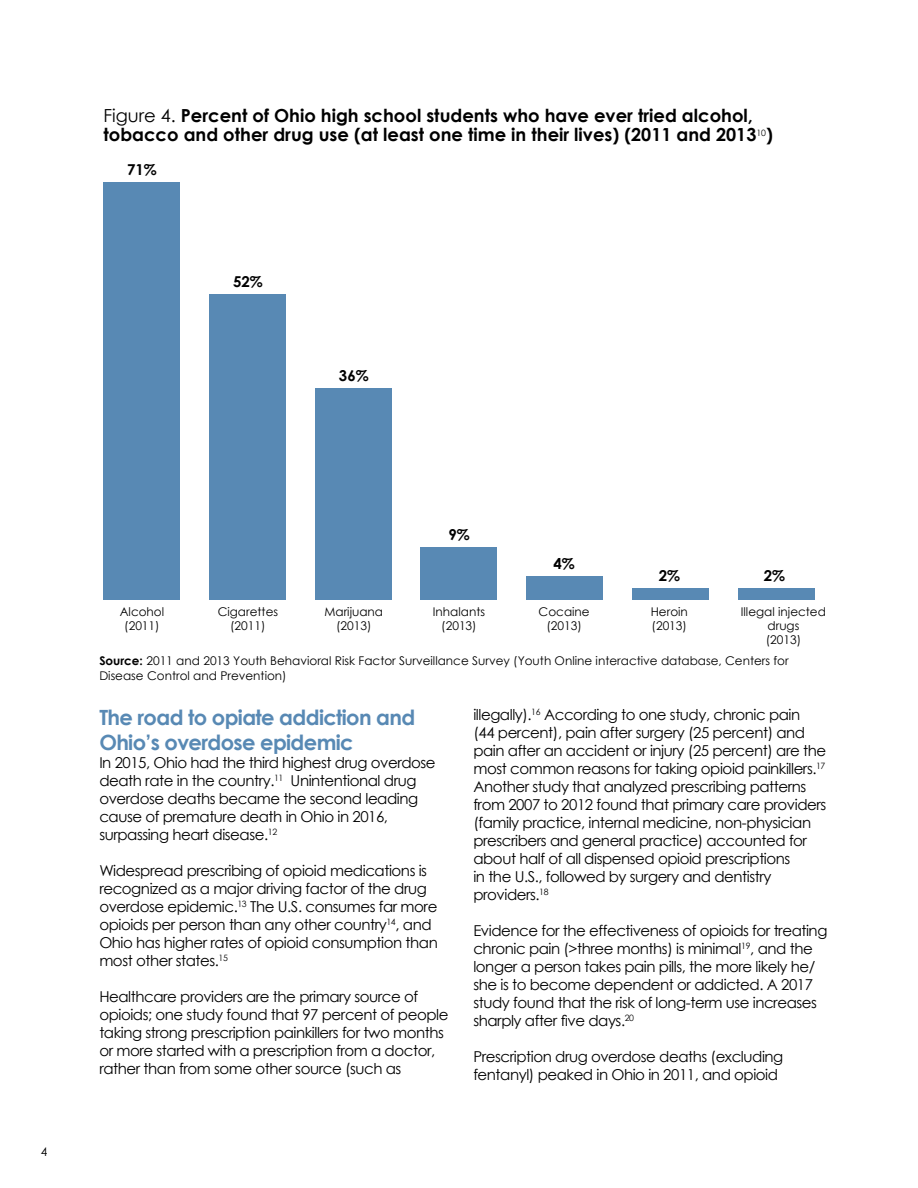
<style>
.page{position:relative;width:918px;height:1188px;background:#fff}
.page>*{position:absolute;margin:0;border:0;box-sizing:border-box;transform-origin:0 0}
.t1{font:700 21px/25.2px "Century Gothic";letter-spacing:-.03em;color:#5889b4}
.t2{font:700 18px/19.5px "Century Gothic";color:#000}
.t3{font:15px/18px "Century Gothic";letter-spacing:-.03em;color:#000}
.t4{font:700 15px "Century Gothic";color:#000}
.t5{font:12px/14.4px "Century Gothic";color:#000;text-align:center}
.s1{font-weight:400}
.s2{font-weight:700}
</style>
<div class="page">
<div style="left:103px;top:182px;width:77px;height:418px;background:#5889b4"></div>
<div style="left:209px;top:294px;width:76px;height:306px;background:#5889b4"></div>
<div style="left:315px;top:388px;width:76px;height:212px;background:#5889b4"></div>
<div style="left:421px;top:547px;width:76px;height:53px;background:#5889b4"></div>
<div style="left:527px;top:576px;width:76px;height:24px;background:#5889b4"></div>
<div style="left:633px;top:588px;width:76px;height:12px;background:#5889b4"></div>
<div style="left:738px;top:588px;width:77px;height:12px;background:#5889b4"></div>
<p class="t2" style="left:103px;top:104px;width:671px"><span class="s1">Figure 4.</span> Percent of Ohio high school students who have ever tried alcohol, tobacco and other drug use (at least one time in their lives) (2011 and 2013<sup>10</sup>)</p>
<p class="t4" style="left:127px;top:158px;width:31px">71%</p>
<p class="t4" style="left:233px;top:270px;width:31px">52%</p>
<p class="t4" style="left:339px;top:364px;width:31px">36%</p>
<p class="t5" style="left:41px;top:1145px;width:8px">4</p>
<p class="t4" style="left:448px;top:523px;width:23px">9%</p>
<p class="t4" style="left:554px;top:552px;width:23px">4%</p>
<p class="t4" style="left:659px;top:564px;width:23px">2%</p>
<p class="t4" style="left:764px;top:564px;width:23px">2%</p>
<p class="t5" style="left:120px;top:604px;width:46px">Alcohol (2011)</p>
<p class="t5" style="left:218px;top:604px;width:62px">Cigarettes (2011)</p>
<p class="t5" style="left:324px;top:604px;width:60px">Marijuana (2013)</p>
<p class="t5" style="left:433px;top:604px;width:54px">Inhalants (2013)</p>
<p class="t5" style="left:539px;top:604px;width:53px">Cocaine (2013)</p>
<p class="t5" style="left:651px;top:604px;width:39px;text-align:left">Heroin (2013)</p>
<p class="t5" style="left:741px;top:604px;width:87px">Illegal injected drugs<br>(2013)</p>
<p class="t5" style="left:99px;top:653px;width:691px;text-align:left"><span class="s2">Source:</span> 2011 and 2013 Youth Behavioral Risk Factor Surveillance Survey (Youth Online interactive database, Centers for<br>Disease Control and Prevention)</p>
<h1 class="t1" style="left:99px;top:704px;width:318px">The road to opiate addiction and<br>Ohio’s overdose epidemic</h1>
<p class="t3" style="left:99px;top:754px;width:338px">In 2015, Ohio had the third highest drug overdose death rate in the country.<sup>11</sup> Unintentional drug overdose deaths became the second leading cause of premature death in Ohio in 2016, surpassing heart disease.<sup>12</sup></p>
<p class="t3" style="left:99px;top:862px;width:340px">Widespread prescribing of opioid medications is recognized as a major driving factor of the drug overdose epidemic.<sup>13</sup> The U.S. consumes far more opioids per person than any other country<sup>14</sup>, and Ohio has higher rates of opioid consumption than most other states.<sup>15</sup></p>
<p class="t3" style="left:99px;top:988px;width:351px">Healthcare providers are the primary source of opioids; one study found that 97 percent of people taking strong prescription painkillers for two months or more started with a prescription from a doctor, rather than from some other source (such as</p>
<p class="t3" style="left:473px;top:706px;width:354px">illegally).<sup>16</sup> According to one study, chronic pain<br>(44 percent), pain after surgery (25 percent) and pain after an accident or injury (25 percent) are the most common reasons for taking opioid painkillers.<sup>17<br></sup>Another study that analyzed prescribing patterns from 2007 to 2012 found that primary care providers (family practice, internal medicine, non-physician prescribers and general practice) accounted for about half of all dispensed opioid prescriptions<br>in the U.S., followed by surgery and dentistry providers.<sup>18</sup></p>
<p class="t3" style="left:473px;top:922px;width:356px">Evidence for the effectiveness of opioids for treating chronic pain (&gt;three months) is minimal<sup>19</sup>, and the longer a person takes pain pills, the more likely he/ she is to become dependent or addicted. A 2017 study found that the risk of long-term use increases sharply after five days.<sup>20</sup></p>
<p class="t3" style="left:473px;top:1048px;width:311px">Prescription drug overdose deaths (excluding fentanyl) peaked in Ohio in 2011, and opioid</p>
</div>
